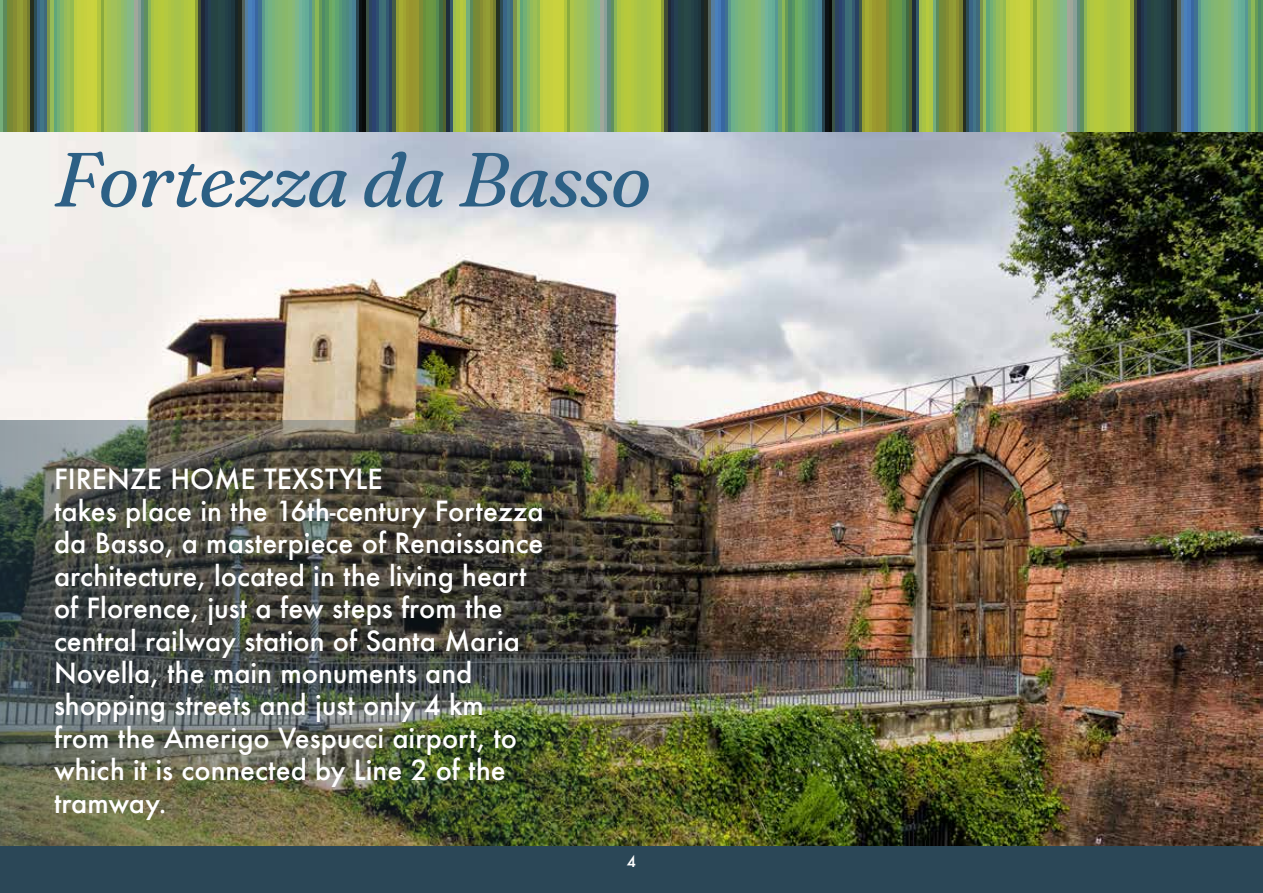
<style>
.page{position:relative;width:1263px;height:893px;background:#fff}
.page>*{position:absolute;margin:0;border:0;box-sizing:border-box;transform-origin:0 0}
.t1{font:italic 900 76.5px "Fraunces 9 pt";letter-spacing:-.02em;color:#2d6085}
.t2{font:500 27px/32.4px "Futura";color:#fff}
.t3{font:500 15px "Futura";color:#fff}
</style>
<div class="page">
<img style="left:0;top:132px;width:1263px;height:714px">
<img style="left:0;top:420px;width:757px;height:426px">
<img style="left:0;top:0;width:1263px;height:132px">
<div style="left:0;top:846px;width:1263px;height:47px;background:#2b4757"></div>
<h1 class="t1" style="left:54px;top:119px;width:599px">Fortezza da Basso</h1>
<p class="t2" style="left:54px;top:462px;width:491px">FIRENZE HOME TEXSTYLE<br>takes place in the 16th-century Fortezza da Basso, a masterpiece of Renaissance architecture, located in the living heart of Florence, just a few steps from the central railway station of Santa Maria Novella, the main monuments and shopping streets and just only 4 km from the Amerigo Vespucci airport, to which it is connected by Line 2 of the tramway.</p>
<p class="t3" style="left:627px;top:851px;width:11px">4</p>
</div>
